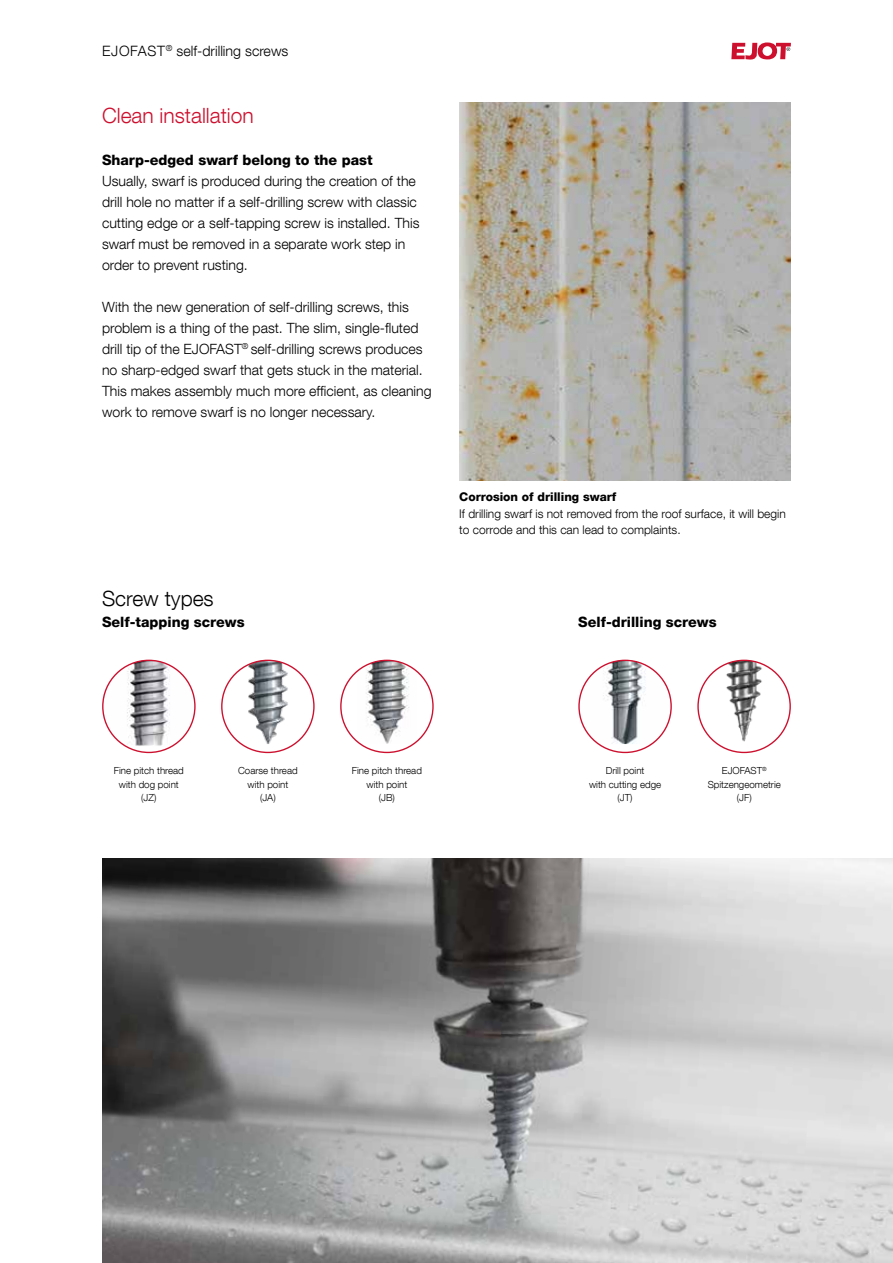
<style>
.page{position:relative;width:893px;height:1263px;background:#fff}
.page>*{position:absolute;margin:0;border:0;box-sizing:border-box;transform-origin:0 0}
.t1{font:300 21px "Helvetica Neue LT Com";color:#cd102e}
.t2{font:300 21px "Helvetica Neue LT Com";color:#000}
.t3{font:800 14.25px "Helvetica Neue LT Com";color:#000}
.t4{font:300 14.25px "Helvetica Neue LT Com";color:#000}
.t5{font:300 14.1px/21px "Helvetica Neue LT Com";color:#000}
.t6{font:300 12px/16.5px "Helvetica Neue LT Com";color:#000}
.t7{font:800 12px "Helvetica Neue LT Com";color:#000}
.t8{font:300 9.75px/13.5px "Helvetica Neue LT Com";color:#000;text-align:center}
</style>
<div class="page">
<svg style="left:731px;top:42px;width:60px;height:18px"></svg>
<img style="left:102px;top:858px;width:791px;height:405px">
<img style="left:459px;top:102px;width:332px;height:378px">
<img style="left:103px;top:660px;width:92px;height:86px">
<img style="left:222px;top:660px;width:92px;height:84px">
<img style="left:357px;top:660px;width:60px;height:84px">
<img style="left:579px;top:660px;width:92px;height:84px">
<img style="left:704px;top:660px;width:80px;height:82px">
<p class="t4" style="left:102px;top:42px;width:188px">EJOFAST<sup>®</sup> self-drilling screws</p>
<h1 class="t1" style="left:102px;top:103px;width:153px">Clean installation</h1>
<p class="t3" style="left:102px;top:152px;width:272px">Sharp-edged swarf belong to the past</p>
<p class="t5" style="left:102px;top:170px;width:319px">Usually, swarf is produced during the creation of the drill hole no matter if a self-drilling screw with classic cutting edge or a self-tapping screw is installed. This swarf must be removed in a separate work step in order to prevent rusting.</p>
<p class="t5" style="left:102px;top:296px;width:331px">With the new generation of self-drilling screws, this problem is a thing of the past. The slim, single-fluted drill tip of the EJOFAST<sup>®</sup> self-drilling screws produces no sharp-edged swarf that gets stuck in the material.<br>This makes assembly much more efficient, as cleaning work to remove swarf is no longer necessary.</p>
<p class="t7" style="left:459px;top:490px;width:159px">Corrosion of drilling swarf</p>
<p class="t6" style="left:459px;top:505px;width:328px">If drilling swarf is not removed from the roof surface, it will begin to corrode and this can lead to complaints.</p>
<h1 class="t2" style="left:102px;top:586px;width:113px">Screw types</h1>
<p class="t3" style="left:102px;top:614px;width:144px">Self-tapping screws</p>
<p class="t3" style="left:578px;top:614px;width:140px">Self-drilling screws</p>
<p class="t8" style="left:114px;top:764px;width:72px">Fine pitch thread with dog point (JZ)</p>
<p class="t8" style="left:238px;top:764px;width:61px">Coarse thread with point<br>(JA)</p>
<p class="t8" style="left:352px;top:764px;width:72px">Fine pitch thread with point<br>(JB)</p>
<p class="t8" style="left:589px;top:764px;width:74px">Drill point<br>with cutting edge (JT)</p>
<p class="t8" style="left:708px;top:764px;width:75px">EJOFAST<sup>®<br></sup>Spitzengeometrie (JF)</p>
</div>
